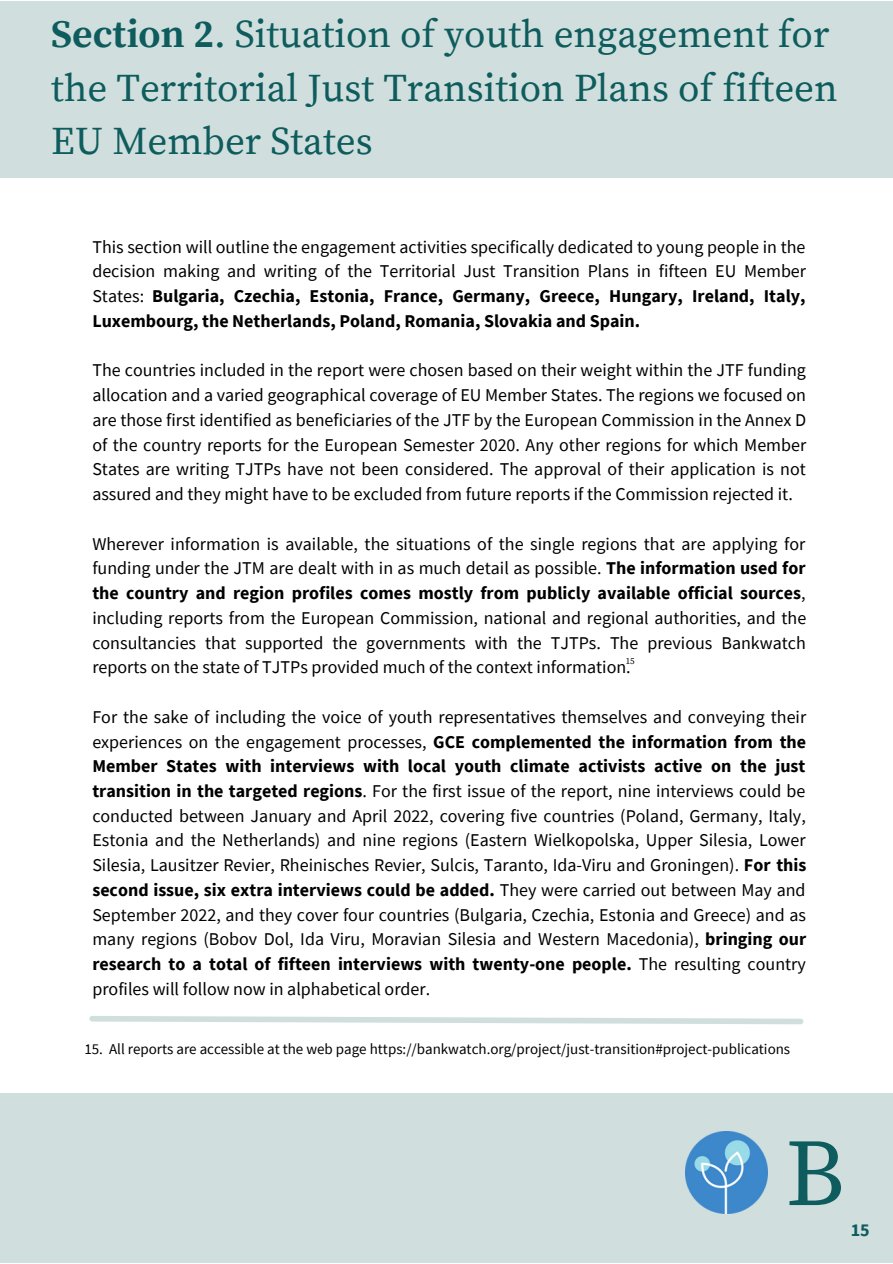
<style>
.page{position:relative;width:893px;height:1264px;background:#fff}
.page>*{position:absolute;margin:0;border:0;box-sizing:border-box;transform-origin:0 0}
.t1{font:95.1px "Source Serif Pro";color:#0e5c5d}
.t2{font:39px/54px "Source Serif Pro";color:#0e5c5d}
.t3{font:18px/24.8px "Source Sans Pro";color:#000;text-align:justify}
.t4{font:700 18px "Source Sans Pro";color:#0e5c5d}
.t5{font:15px "Source Sans Pro";color:#000}
.t6{font:9px "Source Serif Pro";color:#000}
.s1{font-weight:700}
</style>
<div class="page">
<div style="left:0;top:1px;width:892px;height:176px;background:#d0dfdd"></div>
<svg style="left:89px;top:1016px;width:715px;height:9px"></svg>
<div style="left:0;top:1092px;width:892px;height:170px;background:#d0dfdd"></div>
<img style="left:685px;top:1131px;width:82px;height:82px">
<h2 class="t2" style="left:51px;top:8px;width:787px"><span class="s1">Section 2</span>. Situation of youth engagement for the Territorial Just Transition Plans of fifteen<br>EU Member States</h2>
<p class="t3" style="left:92px;top:234px;width:715px">This section will outline the engagement activities specifically dedicated to young people in the decision making and writing of the Territorial Just Transition Plans in fifteen EU Member States: <span class="s1">Bulgaria, Czechia, Estonia, France, Germany, Greece, Hungary, Ireland, Italy, Luxembourg, the Netherlands, Poland, Romania, Slovakia and Spain.</span></p>
<p class="t3" style="left:92px;top:357px;width:715px">The countries included in the report were chosen based on their weight within the JTF funding allocation and a varied geographical coverage of EU Member States. The regions we focused on are those first identified as beneficiaries of the JTF by the European Commission in the Annex D of the country reports for the European Semester 2020. Any other regions for which Member States are writing TJTPs have not been considered. The approval of their application is not assured and they might have to be excluded from future reports if the Commission rejected it.</p>
<p class="t3" style="left:92px;top:531px;width:715px">Wherever information is available, the situations of the single regions that are applying for funding under the JTM are dealt with in as much detail as possible. <span class="s1">The information used for the country and region profiles comes mostly from publicly available official sources</span>, including reports from the European Commission, national and regional authorities, and the consultancies that supported the governments with the TJTPs. The previous Bankwatch reports on the state of TJTPs provided much of the context information.</p>
<p class="t3" style="left:92px;top:704px;width:715px">For the sake of including the voice of youth representatives themselves and conveying their experiences on the engagement processes, <span class="s1">GCE complemented the information from the Member States with interviews with local youth climate activists active on the just transition in the targeted regions</span>. For the first issue of the report, nine interviews could be conducted between January and April 2022, covering five countries (Poland, Germany, Italy, Estonia and the Netherlands) and nine regions (Eastern Wielkopolska, Upper Silesia, Lower Silesia, Lausitzer Revier, Rheinisches Revier, Sulcis, Taranto, Ida-Viru and Groningen). <span class="s1">For this second issue, six extra interviews could be added.</span> They were carried out between May and September 2022, and they cover four countries (Bulgaria, Czechia, Estonia and Greece) and as many regions (Bobov Dol, Ida Viru, Moravian Silesia and Western Macedonia), <span class="s1">bringing our research to a total of fifteen interviews with twenty-one people.</span> The resulting country profiles will follow now in alphabetical order.</p>
<p class="t6" style="left:625px;top:655px;width:10px">15</p>
<p class="t5" style="left:84px;top:1039px;width:707px">15. All reports are accessible at the web page https://bankwatch.org/project/just-transition#project-publications</p>
<h1 class="t1" style="left:785px;top:1117px;width:61px">B</h1>
<p class="t4" style="left:850px;top:1218px;width:20px">15</p>
</div>
